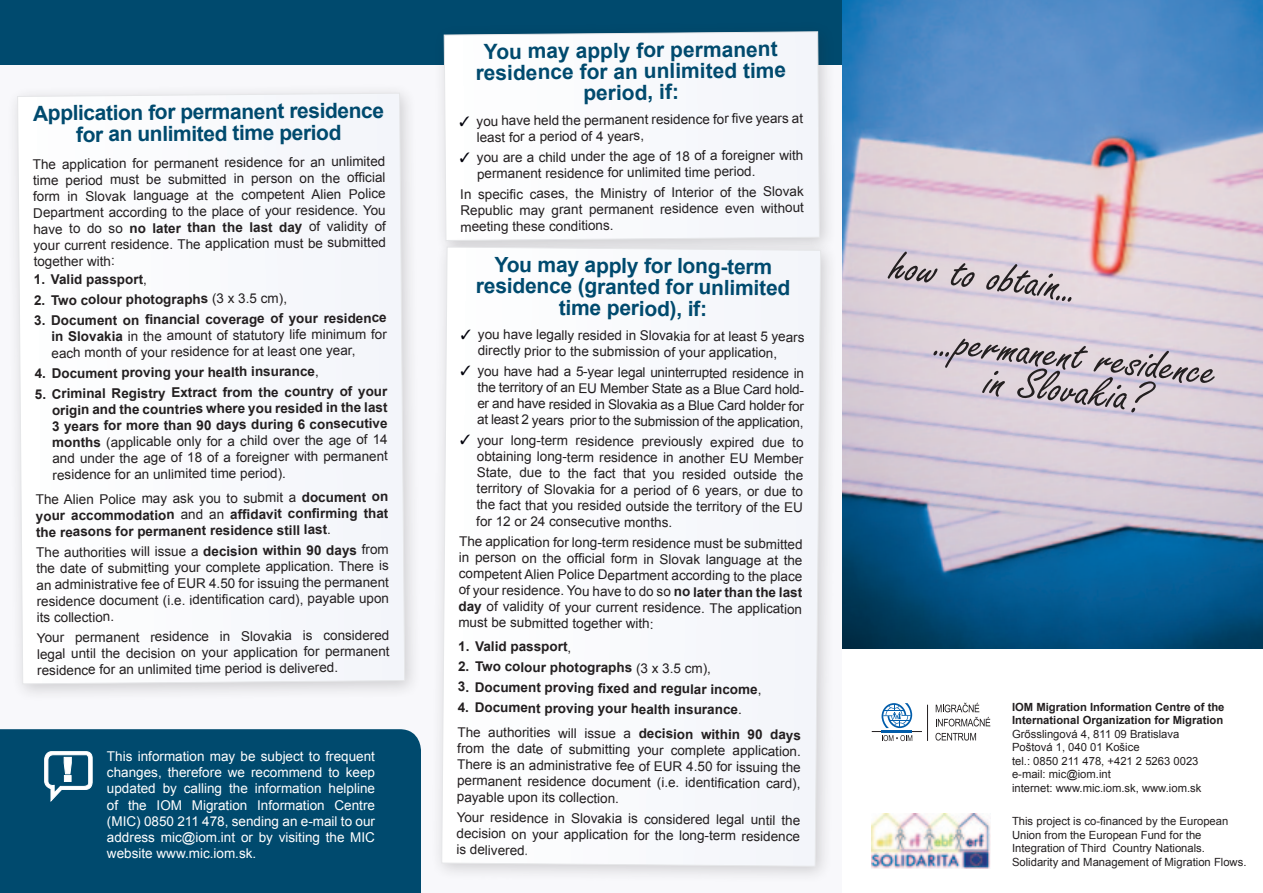
<style>
.page{position:relative;width:1263px;height:893px;background:#fff}
.page>*{position:absolute;margin:0;border:0;box-sizing:border-box;transform-origin:0 0}
.t1{font:48.3px/67.9px "Freestyle Scr DCE";color:#231f20;scale:1.08 1}
.t2{font:700 21px/21px "Arial";color:#004a6e;text-align:center}
.t3{font:13.5px/15.9px "Arial";letter-spacing:-.01em;color:#231f20;text-align:justify}
.t4{font:700 13.5px/16.2px "Arial";color:#231f20;text-align:justify}
.t5{font:13.5px/16.2px "Arial";color:#fff;text-align:justify}
.t6{font:11.25px/13.5px "Arial";color:#231f20}
.t7{font:700 11.25px/13.5px "Arial";color:#231f20}
.s1{font-weight:700}
.s2{font-weight:400}
.s3{color:#00000a}
.s4{font-family:"Myriad Pro";color:#58595b}
</style>
<div class="page">
<div style="left:0;top:0;width:842px;height:893px;background:#f8f8fb"></div>
<div style="left:0;top:729px;width:421px;height:164px;background:#004a6e"></div>
<div style="left:0;top:0;width:842px;height:64px;background:#004a6e"></div>
<div style="left:830px;top:887px;width:26px;height:6px;background:#fff"></div>
<div style="left:409px;top:887px;width:26px;height:6px;background:#231f20;opacity:.2"></div>
<svg style="left:44px;top:751px;width:49px;height:52px"></svg>
<img style="left:842px;top:0;width:421px;height:649px">
<hr style="left:927px;top:705px;width:1px;height:36px;background:#231f20">
<hr style="left:872px;top:731px;width:50px;height:1px;background:#231f20">
<svg style="left:881px;top:703px;width:31px;height:25px"></svg>
<hr style="left:882px;top:730px;width:30px;height:3px;background:#015dab">
<svg style="left:882px;top:735px;width:30px;height:6px"></svg>
<svg style="left:935px;top:733px;width:41px;height:8px"></svg>
<svg style="left:936px;top:703px;width:54px;height:23px"></svg>
<img style="left:872px;top:814px;width:118px;height:55px">
<div style="left:432px;top:20px;width:404px;height:238px;background:#231f20;opacity:.2"></div>
<svg style="left:443px;top:31px;width:377px;height:204px"></svg>
<div style="left:429px;top:235px;width:408px;height:648px;background:#231f20;opacity:.2"></div>
<svg style="left:441px;top:246px;width:380px;height:621px"></svg>
<div style="left:5px;top:81px;width:417px;height:620px;background:#231f20;opacity:.2"></div>
<svg style="left:17px;top:92px;width:388px;height:593px"></svg>
<h2 class="t2" style="left:33px;top:105px;width:352px;line-height:21.6px;rotate:-1deg">Application for permanent residence for an unlimited time period</h2>
<p class="t3" style="left:33px;top:155px;width:355px">The application for permanent residence for an unlimited time period must be submitted in person on the official form in Slovak language at the competent Alien Police Department according to the place of your residence. You have to do so <span class="s1">no later than the last day</span> of validity of</p>
<p class="t3" style="left:34px;top:235px;width:354px;line-height:17.4px">your current residence. The application must be submitted together with:</p>
<p class="t4" style="left:34px;top:272px;width:115px">1. Valid passport<span class="s2">,</span></p>
<p class="t4" style="left:34px;top:292px;width:255px">2. Two colour photographs <span class="s2">(3 x 3.5 cm),</span></p>
<p class="t3" style="left:51px;top:311px;width:337px;text-indent:-17px"><span class="s1">3. Document on financial coverage of your residence in Slovakia</span> in the amount of statutory life minimum for each month of your residence for at least one year,</p>
<p class="t4" style="left:35px;top:365px;width:286px">4. Document proving your health insurance<span class="s2">,</span></p>
<p class="t4" style="left:52px;top:385px;width:337px;text-indent:-17px">5. Criminal Registry Extract from the country of your origin and the countries where you resided in the last 3 years for more than 90 days during 6 consecutive months <span class="s2">(applicable only for a child over the age of 14 and under the age of 18 of a foreigner with permanent residence for an unlimited time period).</span></p>
<p class="t4" style="left:36px;top:491px;width:354px"><span class="s2">The Alien Police may ask you to submit a</span> document on your accommodation <span class="s2">and an</span> affidavit confirming that the reasons for permanent residence still last<span class="s2">.</span></p>
<p class="t3" style="left:36px;top:544px;width:355px">The authorities will issue a <span class="s1">decision within 90 days</span> from the date of submitting your complete application. There is an administrative fee of EUR 4.50 for issuing the permanent residence document (i.e. identification card), payable upon</p>
<p class="t3" style="left:37px;top:607px;width:354px;line-height:19.2px">its collection.<br>Your permanent residence in Slovakia is considered</p>
<p class="t3" style="left:37px;top:644px;width:354px;line-height:16.5px">legal until the decision on your application for permanent residence for an unlimited time period is delivered.</p>
<p class="t5" style="left:107px;top:748px;width:270px">This information may be subject to frequent changes, therefore we recommend to keep updated by calling the information helpline of the IOM Migration Information Centre (MIC) 0850 211 478, sending an e-mail to our address mic@iom.int or by visiting the MIC website www.mic.iom.sk.</p>
<h2 class="t2" style="left:475px;top:43px;width:312px;rotate:-1deg">You may apply for permanent residence for an unlimited time period, if:</h2>
<p class="t3" style="left:477px;top:111px;width:328px;line-height:17px;text-indent:-17px"><span class="s3">✓</span> you have held the permanent residence for five years at least for a period of 4 years,</p>
<p class="t3" style="left:477px;top:148px;width:328px;line-height:16.4px;text-indent:-17px"><span class="s3">✓</span> you are a child under the age of 18 of a foreigner with permanent residence for unlimited time period.</p>
<p class="t3" style="left:460px;top:185px;width:345px;line-height:16.6px">In specific cases, the Ministry of Interior of the Slovak Republic may grant permanent residence even without meeting these conditions.</p>
<h2 class="t2" style="left:477px;top:253px;width:316px;rotate:1deg">You may apply for long-term residence (granted for unlimited time period), if:</h2>
<p class="t3" style="left:478px;top:328px;width:328px;text-indent:-17px"><span class="s3">✓</span> you have legally resided in Slovakia for at least 5 years directly prior to the submission of your application,</p>
<p class="t3" style="left:477px;top:364px;width:328px;text-indent:-17px"><span class="s3">✓</span> you have had a 5-year legal uninterrupted residence in the territory of an EU Member State as a Blue Card hold&shy;er and have resided in Slovakia as a Blue Card holder for at least 2 years prior to the submission of the application,</p>
<p class="t3" style="left:476px;top:433px;width:329px;text-indent:-16px"><span class="s3">✓</span> your long-term residence previously expired due to obtaining long-term residence in another EU Member State, due to the fact that you resided outside the territory of Slovakia for a period of 6 years, or due to the fact that you resided outside the territory of the EU for 12 or 24 consecutive months.</p>
<p class="t3" style="left:459px;top:535px;width:346px">The application for long-term residence must be submitted in person on the official form in Slovak language at the competent Alien Police Department according to the place of your residence. You have to do so <span class="s1">no later than the last</span></p>
<p class="t3" style="left:458px;top:600px;width:345px;line-height:15.5px"><span class="s1">day</span> of validity of your current residence. The application must be submitted together with:</p>
<p class="t4" style="left:458px;top:639px;width:115px">1. Valid passport<span class="s2">,</span></p>
<p class="t4" style="left:458px;top:659px;width:255px">2. Two colour photographs <span class="s2">(3 x 3.5 cm),</span></p>
<p class="t4" style="left:458px;top:680px;width:305px">3. Document proving fixed and regular income<span class="s2">,</span></p>
<p class="t4" style="left:457px;top:697px;width:345px;line-height:24.2px">4. Document proving your health insurance<span class="s2">.<br>The authorities will issue a</span> decision within 90 days</p>
<p class="t3" style="left:457px;top:742px;width:346px">from the date of submitting your complete application.<br>There is an administrative fee of EUR 4.50 for issuing the permanent residence document (i.e. identification card), payable upon its collection.</p>
<p class="t3" style="left:456px;top:811px;width:345px">Your residence in Slovakia is considered legal until the decision on your application for the long-term residence is delivered<span class="s4">.</span></p>
<h1 class="t1" style="left:949px;top:239px;width:263px;text-indent:-55px;rotate:7deg">how to obtain... ...permanent residence</h1>
<h1 class="t1" style="left:990px;top:347px;width:152px;rotate:7deg">in Slovakia?</h1>
<p class="t7" style="left:1012px;top:701px;width:214px">IOM Migration Information Centre of the<br>International Organization for Migration</p>
<p class="t6" style="left:1012px;top:727px;width:191px">Grősslingová 4, 811 09 Bratislava<br>Poštová 1, 040 01 Košice<br>tel.: 0850 211 478, +421 2 5263 0023 e-mail: mic@iom.int<br>internet: www.mic.iom.sk, www.iom.sk</p>
<p class="t6" style="left:1012px;top:814px;width:236px">This project is co-financed by the European Union from the European Fund for the Integration of Third Country Nationals.<br>Solidarity and Management of Migration Flows.</p>
</div>
